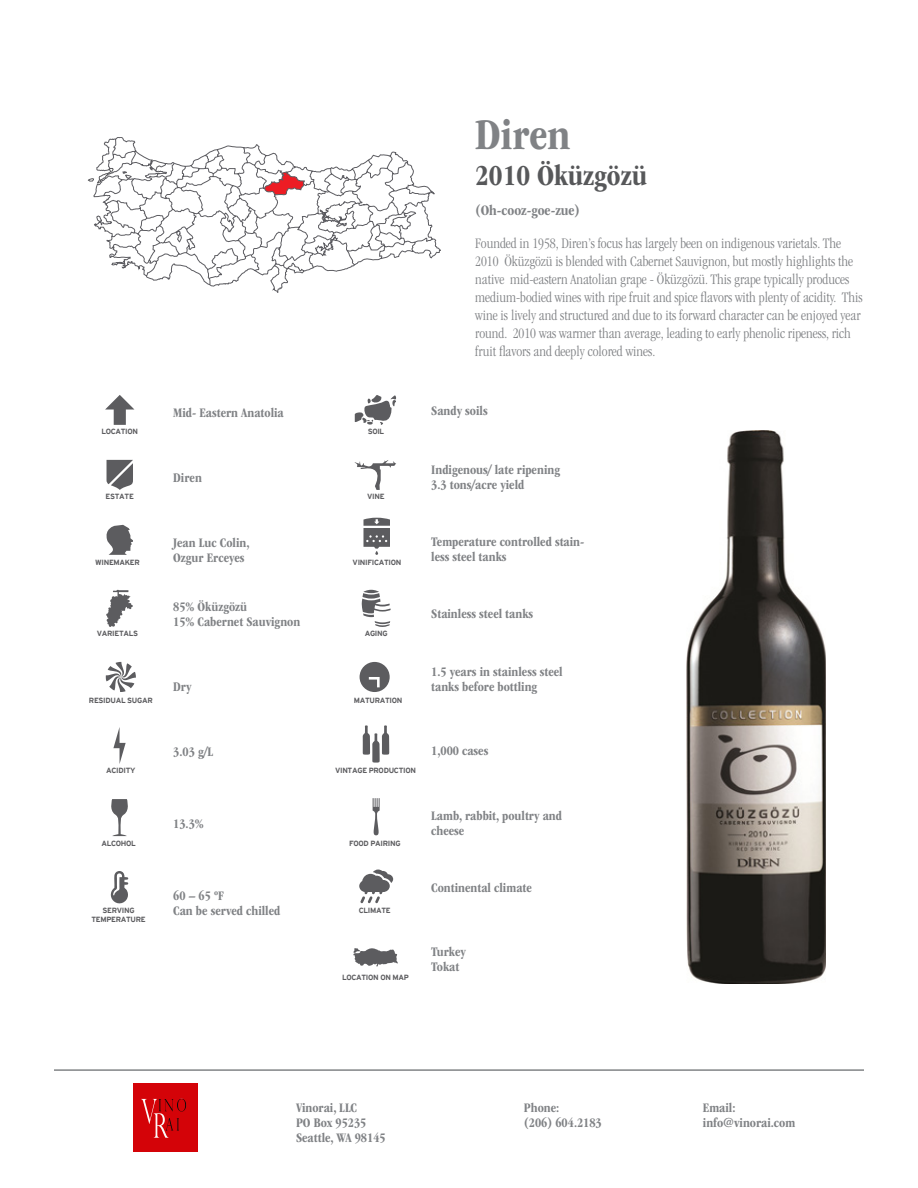
<style>
.page{position:relative;width:918px;height:1188px;background:#fff}
.page>*{position:absolute;margin:0;border:0;box-sizing:border-box;transform-origin:0 0}
.t1{font:700 condensed 45px "ITC Garamond Std";color:#808285}
.t2{font:700 condensed 30px "ITC Garamond Std";color:#57585a}
.t3{font:300 condensed 15px/18px "ITC Garamond Std";color:#808285}
.t4{font:700 condensed 15px "ITC Garamond Std";color:#808285}
.t5{font:700 condensed 13.5px/15px "ITC Garamond Std";color:#808285}
.t6{font:700 7.5px "Interstate";letter-spacing:-.04em;color:#5c5c5f}
</style>
<div class="page">
<svg style="left:93px;top:144px;width:348px;height:149px"></svg>
<svg style="left:88px;top:137px;width:87px;height:46px"></svg>
<svg style="left:105px;top:395px;width:29px;height:30px"></svg>
<svg style="left:107px;top:460px;width:26px;height:30px"></svg>
<svg style="left:106px;top:525px;width:27px;height:30px"></svg>
<svg style="left:106px;top:589px;width:27px;height:38px"></svg>
<svg style="left:106px;top:662px;width:30px;height:30px"></svg>
<svg style="left:113px;top:727px;width:13px;height:37px"></svg>
<svg style="left:111px;top:799px;width:17px;height:37px"></svg>
<svg style="left:355px;top:395px;width:42px;height:30px"></svg>
<svg style="left:355px;top:460px;width:41px;height:30px"></svg>
<hr style="left:363px;top:590px;width:16px;height:3px;background:#5c5c5f;border-radius:50%">
<svg style="left:362px;top:593px;width:29px;height:34px"></svg>
<div style="left:360px;top:662px;width:30px;height:30px;background:#5c5c5f;border-radius:50%"></div>
<svg style="left:368px;top:677px;width:12px;height:10px"></svg>
<svg style="left:363px;top:725px;width:26px;height:38px"></svg>
<svg style="left:372px;top:798px;width:8px;height:37px"></svg>
<svg style="left:363px;top:518px;width:27px;height:37px"></svg>
<svg style="left:111px;top:871px;width:17px;height:33px"></svg>
<svg style="left:359px;top:870px;width:34px;height:33px"></svg>
<svg style="left:353px;top:948px;width:45px;height:19px"></svg>
<img style="left:686px;top:430px;width:140px;height:553px">
<hr style="left:54px;top:1070px;width:810px;height:1px;background:#808285">
<div style="left:133px;top:1084px;width:64px;height:68px;background:#d40308"></div>
<img style="left:141px;top:1099px;width:16px;height:25px">
<img style="left:154px;top:1113px;width:15px;height:25px">
<img style="left:159px;top:1099px;width:27px;height:13px">
<img style="left:165px;top:1118px;width:14px;height:13px">
<p class="t1" style="left:475px;top:110px;width:97px">Diren</p>
<p class="t2" style="left:475px;top:159px;width:173px">2010 Öküzgözü</p>
<p class="t4" style="left:475px;top:202px;width:106px">(Oh-cooz-goe-zue)</p>
<p class="t3" style="left:475px;top:234px;width:389px">Founded in 1958, Diren’s focus has largely been on indigenous varietals. The 2010 Öküzgözü is blended with Cabernet Sauvignon, but mostly highlights the native mid-eastern Anatolian grape - Öküzgözü. This grape typically produces medium-bodied wines with ripe fruit and spice flavors with plenty of acidity. This wine is lively and structured and due to its forward character can be enjoyed year round. 2010 was warmer than average, leading to early phenolic ripeness, rich fruit flavors and deeply colored wines.</p>
<p class="t5" style="left:173px;top:405px;width:112px">Mid- Eastern Anatolia</p>
<p class="t5" style="left:431px;top:403px;width:58px">Sandy soils</p>
<p class="t6" style="left:101px;top:427px;width:38px">LOCATION</p>
<p class="t6" style="left:368px;top:427px;width:18px">SOIL</p>
<p class="t6" style="left:106px;top:493px;width:30px">ESTATE</p>
<p class="t5" style="left:173px;top:470px;width:30px">Diren</p>
<p class="t6" style="left:367px;top:493px;width:19px">VINE</p>
<p class="t5" style="left:431px;top:463px;width:130px">Indigenous/ late ripening</p>
<p class="t5" style="left:431px;top:478px;width:95px">3.3 tons/acre yield</p>
<p class="t6" style="left:95px;top:558px;width:46px">WINEMAKER</p>
<p class="t5" style="left:173px;top:535px;width:78px">Jean Luc Colin,</p>
<p class="t5" style="left:173px;top:550px;width:73px">Ozgur Erceyes</p>
<p class="t6" style="left:353px;top:558px;width:50px">VINIFICATION</p>
<p class="t5" style="left:431px;top:535px;width:155px">Temperature controlled stain&shy;less steel tanks</p>
<p class="t6" style="left:97px;top:629px;width:43px">VARIETALS</p>
<p class="t5" style="left:173px;top:599px;width:75px">85% Öküzgözü</p>
<p class="t5" style="left:173px;top:614px;width:129px">15% Cabernet Sauvignon</p>
<p class="t6" style="left:365px;top:629px;width:25px">AGING</p>
<p class="t5" style="left:431px;top:607px;width:104px">Stainless steel tanks</p>
<p class="t5" style="left:173px;top:679px;width:20px">Dry</p>
<p class="t5" style="left:431px;top:664px;width:133px">1.5 years in stainless steel tanks before bottling</p>
<p class="t6" style="left:89px;top:696px;width:65px">RESIDUAL SUGAR</p>
<p class="t6" style="left:354px;top:696px;width:50px">MATURATION</p>
<p class="t5" style="left:173px;top:744px;width:41px">3.03 g/L</p>
<p class="t5" style="left:431px;top:744px;width:59px">1,000 cases</p>
<p class="t6" style="left:106px;top:766px;width:31px">ACIDITY</p>
<p class="t6" style="left:335px;top:766px;width:82px">VINTAGE PRODUCTION</p>
<p class="t5" style="left:173px;top:816px;width:32px">13.3%</p>
<p class="t5" style="left:431px;top:808px;width:132px">Lamb, rabbit, poultry and cheese</p>
<p class="t6" style="left:101px;top:839px;width:36px">ALCOHOL</p>
<p class="t6" style="left:349px;top:839px;width:53px">FOOD PAIRING</p>
<p class="t6" style="left:103px;top:906px;width:34px">SERVING</p>
<p class="t6" style="left:91px;top:915px;width:56px">TEMPERATURE</p>
<p class="t5" style="left:173px;top:889px;width:52px">60 – 65 ºF</p>
<p class="t5" style="left:173px;top:904px;width:109px">Can be served chilled</p>
<p class="t6" style="left:359px;top:906px;width:33px">CLIMATE</p>
<p class="t5" style="left:431px;top:880px;width:102px">Continental climate</p>
<p class="t5" style="left:431px;top:944px;width:36px">Turkey</p>
<p class="t5" style="left:431px;top:959px;width:30px">Tokat</p>
<p class="t6" style="left:342px;top:974px;width:68px">LOCATION ON MAP</p>
<p class="t5" style="left:296px;top:1101px;width:63px">Vinorai, LLC</p>
<p class="t5" style="left:296px;top:1116px;width:72px">PO Box 95235</p>
<p class="t5" style="left:296px;top:1131px;width:91px">Seattle, WA 98145</p>
<p class="t5" style="left:524px;top:1101px;width:37px">Phone:</p>
<p class="t5" style="left:524px;top:1116px;width:79px">(206) 604.2183</p>
<p class="t5" style="left:703px;top:1101px;width:34px">Email:</p>
<p class="t5" style="left:703px;top:1116px;width:94px">info@vinorai.com</p>
</div>
